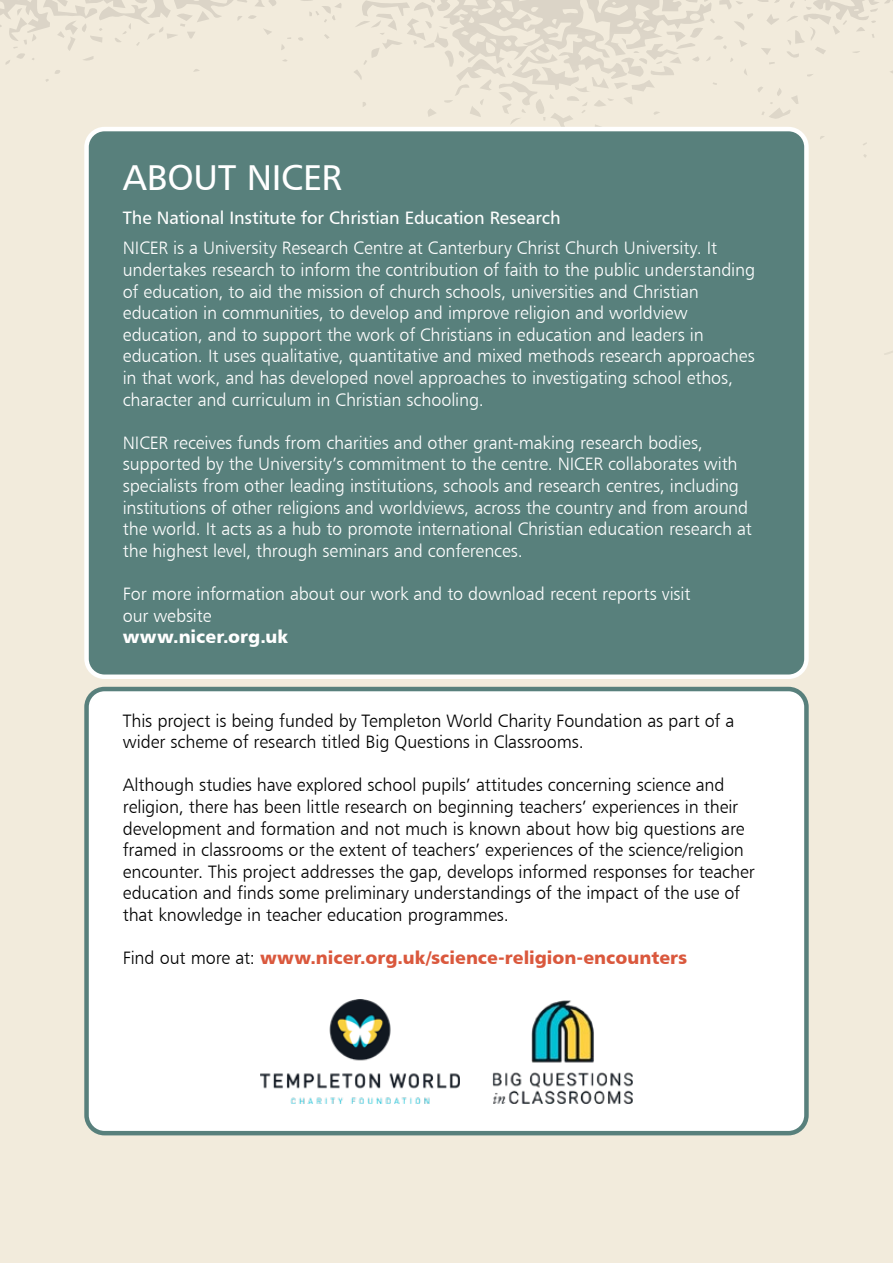
<style>
.page{position:relative;width:893px;height:1263px;background:#f2ebdc}
.page>*{position:absolute;margin:0;border:0;box-sizing:border-box;transform-origin:0 0}
.t1{font:36px "Humanist 777 BT Roman B";letter-spacing:-.005em;color:#fff}
.t2{font:18px/21.6px "Humanist 777 BT Light B";letter-spacing:-.005em;color:#fff}
.t3{font:18px/21.6px "Humanist 777 BT Light B";letter-spacing:-.005em;color:#000}
.t4{font:18px "Humanist 777 BT Black B";color:#da583d}
.t5{font:18px "Humanist 777 BT Roman B";letter-spacing:-.005em;color:#fff}
.t6{font:18px "Humanist 777 BT Black B";color:#fff}
.s1{font-family:"Humanist 777 BT Light B";color:#000}
</style>
<div class="page">
<svg style="left:884px;top:351px;width:9px;height:4px"></svg>
<svg style="left:0;top:0;width:893px;height:157px"></svg>
<div style="left:87px;top:129px;width:719px;height:548px;background:#58807c;border-radius:18px"></div>
<div style="left:84px;top:127px;width:725px;height:552px;border:4px solid #fff;border-radius:18px"></div>
<div style="left:87px;top:689px;width:719px;height:444px;background:#fff;border-radius:18px"></div>
<div style="left:84px;top:687px;width:725px;height:448px;border:4px solid #58807c;border-radius:18px"></div>
<img style="left:261px;top:999px;width:199px;height:104px">
<img style="left:492px;top:1000px;width:140px;height:103px">
<h1 class="t1" style="left:123px;top:155px;width:221px">ABOUT NICER</h1>
<p class="t5" style="left:123px;top:207px;width:439px">The National Institute for Christian Education Research</p>
<p class="t2" style="left:123px;top:237px;width:634px">NICER is a University Research Centre at Canterbury Christ Church University. It undertakes research to inform the contribution of faith to the public understanding of education, to aid the mission of church schools, universities and Christian education in communities, to develop and improve religion and worldview education, and to support the work of Christians in education and leaders in education. It uses qualitative, quantitative and mixed methods research approaches in that work, and has developed novel approaches to investigating school ethos, character and curriculum in Christian schooling.</p>
<p class="t2" style="left:123px;top:431px;width:631px">NICER receives funds from charities and other grant-making research bodies, supported by the University’s commitment to the centre. NICER collaborates with specialists from other leading institutions, schools and research centres, including institutions of other religions and worldviews, across the country and from around the world. It acts as a hub to promote international Christian education research at the highest level, through seminars and conferences.</p>
<p class="t2" style="left:123px;top:583px;width:569px">For more information about our work and to download recent reports visit our website</p>
<p class="t6" style="left:123px;top:625px;width:167px">www.nicer.org.uk</p>
<p class="t3" style="left:123px;top:709px;width:613px">This project is being funded by Templeton World Charity Foundation as part of a wider scheme of research titled Big Questions in Classrooms.</p>
<p class="t3" style="left:123px;top:774px;width:633px">Although studies have explored school pupils’ attitudes concerning science and religion, there has been little research on beginning teachers’ experiences in their development and formation and not much is known about how big questions are framed in classrooms or the extent of teachers’ experiences of the science/religion encounter. This project addresses the gap, develops informed responses for teacher education and finds some preliminary understandings of the impact of the use of that knowledge in teacher education programmes.</p>
<p class="t4" style="left:123px;top:946px;width:566px"><span class="s1">Find out more at:</span> www.nicer.org.uk/science-religion-encounters</p>
</div>
